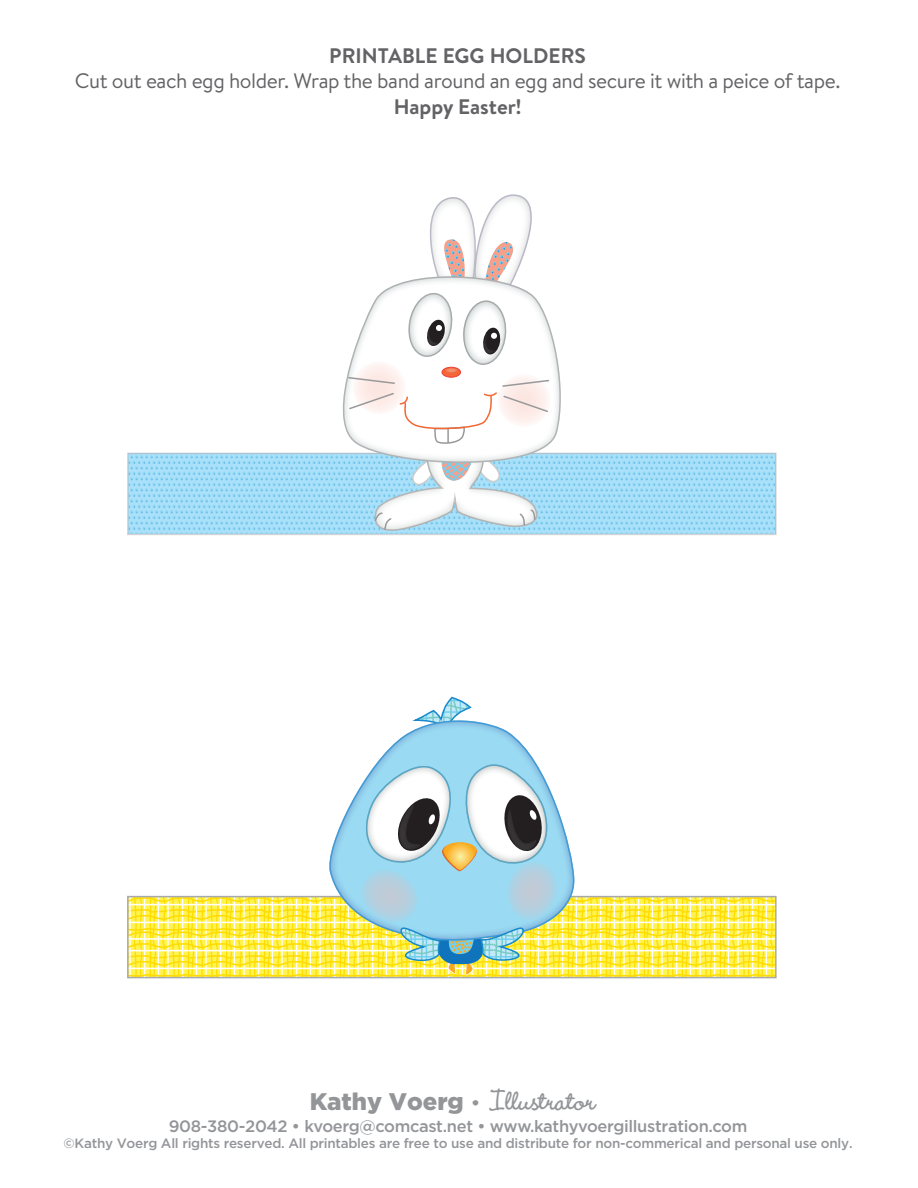
<style>
.page{position:relative;width:918px;height:1188px;background:#fff}
.page>*{position:absolute;margin:0;border:0;box-sizing:border-box;transform-origin:0 0}
.t1{font:700 34.5px "Wendy LP";color:#939598}
.t2{font:21px "Brandon Text";letter-spacing:-.02em;color:#636366}
.t3{font:700 21px "Brandon Text";color:#636366}
.t4{font:500 16.5px "Gotham";letter-spacing:-.02em;color:#939598}
.t5{font:500 13.5px "Gotham";letter-spacing:-.02em;color:#939598}
.s1{font-family:"Gotham";font-weight:900;font-size:24px}
.s2{font-size:37.5px}
</style>
<div class="page">
<svg style="left:429px;top:696px;width:43px;height:16px"></svg>
<svg style="left:127px;top:896px;width:650px;height:82px;background:#fbea57"></svg>
<svg style="left:324px;top:712px;width:251px;height:234px"></svg>
<svg style="left:329px;top:720px;width:245px;height:221px"></svg>
<svg style="left:361px;top:760px;width:196px;height:215px"></svg>
<svg style="left:127px;top:453px;width:650px;height:82px;background:#a0daf5"></svg>
<svg style="left:323px;top:405px;width:246px;height:69px"></svg>
<svg style="left:343px;top:194px;width:218px;height:338px"></svg>
<h2 class="t3" style="left:329px;top:41px;width:258px">PRINTABLE EGG HOLDERS</h2>
<h2 class="t2" style="left:75px;top:67px;width:767px">Cut out each egg holder. Wrap the band around an egg and secure it with a peice of tape.</h2>
<h2 class="t3" style="left:394px;top:92px;width:129px">Happy Easter!</h2>
<h1 class="t1" style="left:310px;top:1080px;width:288px"><span class="s1">Kathy Voerg</span> <span class="s2">•</span> Illustrator</h1>
<p class="t4" style="left:169px;top:1117px;width:580px">908-380-2042 • kvoerg@comcast.net • www.kathyvoergillustration.com</p>
<p class="t5" style="left:64px;top:1136px;width:791px">©Kathy Voerg All rights reserved. All printables are free to use and distribute for non-commerical and personal use only.</p>
</div>
